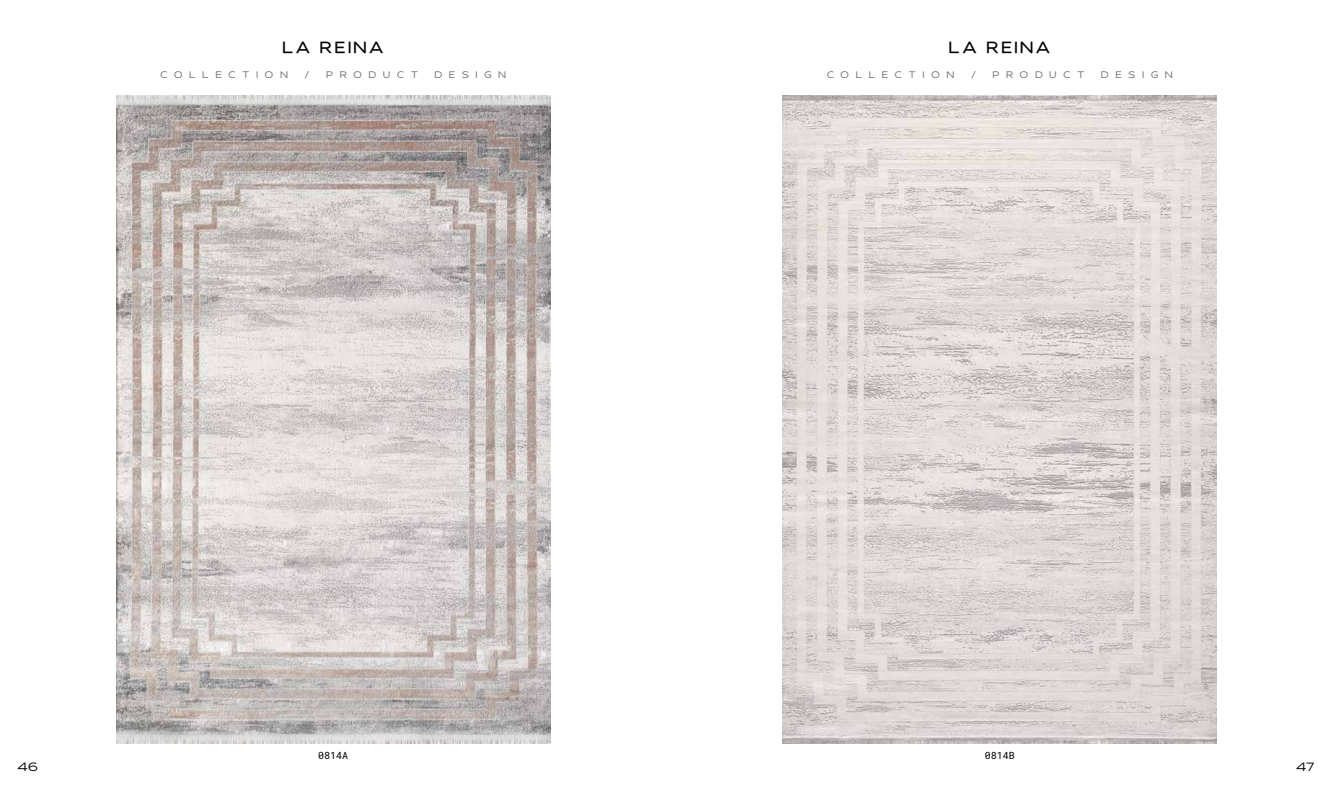
<style>
.page{position:relative;width:1333px;height:794px;background:#fff}
.page>*{position:absolute;margin:0;border:0;box-sizing:border-box;transform-origin:0 0}
.t1{font:500 16px "wonderella";letter-spacing:.1em;color:#000}
.t2{font:12px "wonderella";color:#000}
.t3{font:10px "Roboto Mono";color:#000}
.t4{font:9.5px "wonderella";letter-spacing:.68em;color:#6d6e71}
</style>
<div class="page">
<img style="left:782px;top:95px;width:434px;height:648px">
<img style="left:116px;top:95px;width:434px;height:648px">
<h1 class="t1" style="left:282px;top:38px;width:104px">LA REINA</h1>
<h1 class="t1" style="left:948px;top:38px;width:104px">LA REINA</h1>
<p class="t4" style="left:160px;top:69px;width:129px">COLLECTION</p>
<p class="t4" style="left:304px;top:69px;width:7px">/</p>
<p class="t4" style="left:326px;top:69px;width:94px">PRODUCT</p>
<p class="t4" style="left:434px;top:69px;width:73px">DESIGN</p>
<p class="t4" style="left:826px;top:69px;width:129px">COLLECTION</p>
<p class="t4" style="left:970px;top:69px;width:7px">/</p>
<p class="t4" style="left:992px;top:69px;width:94px">PRODUCT</p>
<p class="t4" style="left:1100px;top:69px;width:73px">DESIGN</p>
<p class="t3" style="left:318px;top:748px;width:31px">0814A</p>
<p class="t3" style="left:984px;top:748px;width:31px">0814B</p>
<p class="t2" style="left:17px;top:759px;width:22px">46</p>
<p class="t2" style="left:1295px;top:759px;width:20px">47</p>
</div>
